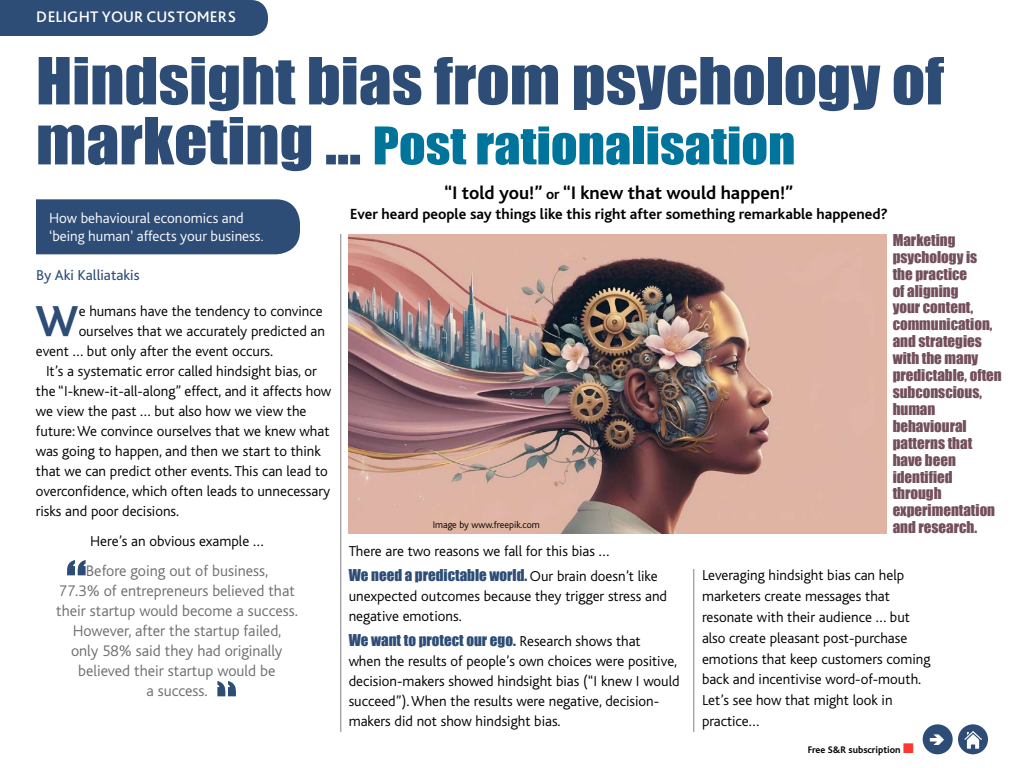
<style>
.page{position:relative;width:1024px;height:768px;background:#fff}
.page>*{position:absolute;margin:0;border:0;box-sizing:border-box;transform-origin:0 0}
.t1{font:60px "Impact";color:#2d4d77;scale:1.09 1}
.t2{font:60px "Impact";color:#2d4d77}
.t3{font:48px "Impact";color:#00749b;scale:1.09 1}
.t4{font:700 45.3px "Bliss";color:#2d4d77}
.t5{font:700 19px "Bliss";color:#000}
.t6{font:300 16px/20px "Bliss";color:#6d6e71;text-align:center}
.t7{font:500 16px "Bliss Pro";color:#fff}
.t8{font:700 15.4px "Bliss";color:#000}
.t9{font:300 15px/20.8px "Bliss";color:#000}
.t10{font:15px/16.9px "Impact";color:#734f5a}
.t11{font:15px "Impact";color:#2d4d77}
.t12{font:300 15px/18px "Bliss Pro";color:#fff}
.t13{font:15px "Bliss Pro";color:#2d4d77}
.t14{font:300 10px "Bliss";color:#000}
.t15{font:700 10px "Bliss";color:#000}
.s1{font-size:60px;color:#2d4d77}
.s2{font-size:15px}
.s3{font-family:"Bliss";font-weight:300;color:#000}
.s4{color:#f83831}
</style>
<div class="page">
<div style="left:36px;top:199px;width:264px;height:55px;background:#2d4d77"></div>
<div style="left:0;top:0;width:268px;height:36px;background:#2d4d77"></div>
<hr style="left:341px;top:234px;width:1px;height:498px;background:#808285">
<hr style="left:694px;top:569px;width:1px;height:163px;background:#808285">
<div style="left:923px;top:724px;width:30px;height:30px;background:#2d4d77;border-radius:50%"></div>
<div style="left:958px;top:724px;width:30px;height:30px;background:#2d4d77;border-radius:50%"></div>
<img style="left:964px;top:731px;width:18px;height:17px">
<img style="left:349px;top:234px;width:538px;height:300px">
<p class="t7" style="left:36px;top:6px;width:202px">DELIGHT YOUR CUSTOMERS</p>
<h1 class="t1" style="left:36px;top:34px;width:835px">Hindsight bias from psychology of</h1>
<h2 class="t3" style="left:36px;top:108px;width:698px"><span class="s1">marketing …</span> Post rationalisation</h2>
<p class="t12" style="left:49px;top:209px;width:216px">How behavioural economics and ‘being human’ affects your business.</p>
<p class="t13" style="left:36px;top:266px;width:105px">By Aki Kalliatakis</p>
<h3 class="t4" style="left:36px;top:297px;width:45px">W</h3>
<p class="t9" style="left:79px;top:301px;width:246px">e humans have the tendency to convince</p>
<p class="t9" style="left:79px;top:321px;width:248px">ourselves that we accurately predicted an</p>
<p class="t9" style="left:36px;top:341px;width:239px">event … but only after the event occurs.</p>
<p class="t9" style="left:46px;top:361px;width:272px">It’s a systematic error called hindsight bias, or</p>
<p class="t9" style="left:36px;top:381px;width:297px">the “I-knew-it-all-along” effect, and it affects how</p>
<p class="t9" style="left:36px;top:401px;width:272px">we view the past … but also how we view the</p>
<p class="t9" style="left:36px;top:421px;width:295px">future: We convince ourselves that we knew what</p>
<p class="t9" style="left:36px;top:441px;width:286px">was going to happen, and then we start to think</p>
<p class="t9" style="left:36px;top:461px;width:293px">that we can predict other events. This can lead to</p>
<p class="t9" style="left:36px;top:481px;width:296px">overconfidence, which often leads to unnecessary</p>
<p class="t9" style="left:36px;top:501px;width:145px">risks and poor decisions.</p>
<p class="t9" style="left:90px;top:531px;width:175px">Here’s an obvious example …</p>
<p class="t6" style="left:56px;top:561px;width:243px">Before going out of business,<br>77.3% of entrepreneurs believed that their startup would become a success.<br>However, after the startup failed,<br>only 58% said they had originally believed their startup would be<br>a success.</p>
<h1 class="t2" style="left:66px;top:537px;width:22px">“</h1>
<p class="t5" style="left:445px;top:183px;width:350px">“I told you!” <span class="s2">or</span> “I knew that would happen!”</p>
<p class="t8" style="left:350px;top:206px;width:539px">Ever heard people say things like this right after something remarkable happened?</p>
<p class="t14" style="left:433px;top:520px;width:109px">Image by www.freepik.com</p>
<p class="t9" style="left:349px;top:541px;width:262px">There are two reasons we fall for this bias …</p>
<p class="t11" style="left:349px;top:563px;width:311px">We need a predictable world. <span class="s3">Our brain doesn’t like</span></p>
<p class="t9" style="left:349px;top:586px;width:320px;line-height:20px">unexpected outcomes because they trigger stress and negative emotions.</p>
<p class="t11" style="left:349px;top:628px;width:294px">We want to protect our ego. <span class="s3">Research shows that</span></p>
<p class="t9" style="left:349px;top:651px;width:333px;line-height:20px">when the results of people’s own choices were positive, decision-makers showed hindsight bias (“I knew I would succeed”). When the results were negative, decision&shy;makers did not show hindsight bias.</p>
<p class="t10" style="left:893px;top:231px;width:111px">Marketing psychology is<br>the practice<br>of aligning<br>your content, communication, and strategies with the many predictable, often subconscious, human behavioural patterns that have been identified through experimentation and research.</p>
<p class="t9" style="left:702px;top:565px;width:230px">Leveraging hindsight bias can help marketers create messages that resonate with their audience … but also create pleasant post-purchase emotions that keep customers coming back and incentivise word-of-mouth.<br>Let’s see how that might look in practice…</p>
<p class="t15" style="left:808px;top:745px;width:108px">Free S&amp;R subscription <span class="s4">■</span></p>
</div>
